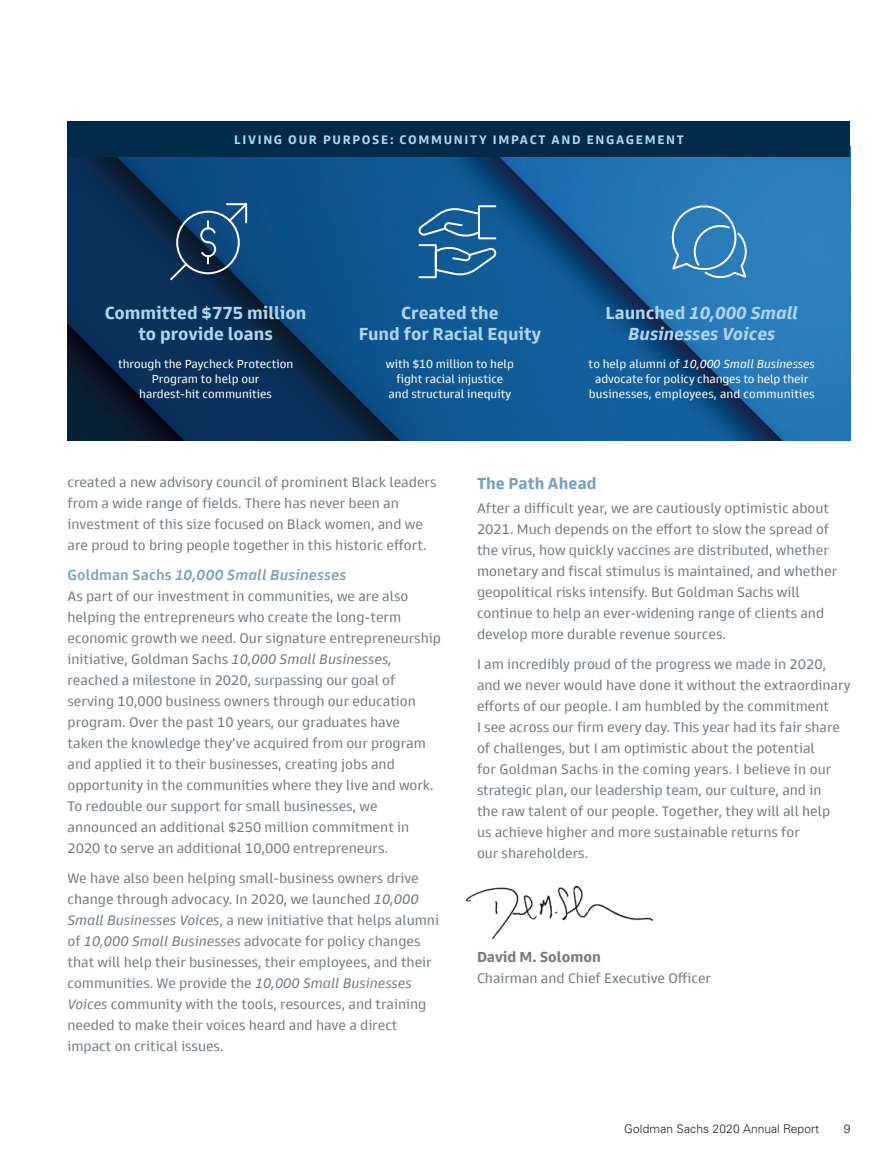
<style>
.page{position:relative;width:891px;height:1161px;background:#fff}
.page>*{position:absolute;margin:0;border:0;box-sizing:border-box;transform-origin:0 0}
.t1{font:700 18px/21px "Goldman Sans";color:#add5f1;text-align:center}
.t2{font:italic 700 18px/21px "Goldman Sans";color:#add5f1;text-align:center}
.sub1{font:700 16.5px "Goldman Sans";letter-spacing:.005em;color:#759fc3}
.sub2{font:italic 500 15px "Goldman Sans";letter-spacing:.01em;color:#759fc3}
.t3{font:700 15px "Goldman Sans";color:#737b83}
.body_no_indent_Goldm{font:14.25px/21px "Goldman Sans";color:#737b83}
.t4{font:700 12.75px "Goldman Sans";letter-spacing:.13em;color:#add5f1}
.t5{font:12px/15px "Goldman Sans";color:#fff;text-align:center}
.Footer__Right{font:300 12px "Univers LT Std";letter-spacing:.005em;color:#231f20}
.s1{font-style:normal}
.s2{font-style:italic}
</style>
<div class="page">
<img style="left:68px;top:158px;width:782px;height:283px">
<img style="left:466px;top:887px;width:186px;height:52px">
<div style="left:68px;top:122px;width:782px;height:36px;background:#032b49"></div>
<svg style="left:168px;top:199px;width:80px;height:83px;background:#244d74"></svg>
<svg style="left:668px;top:201px;width:81px;height:79px;background:#4289c0"></svg>
<svg style="left:417px;top:204px;width:81px;height:75px;background:#3271a4"></svg>
<p class="t4" style="left:234px;top:132px;width:451px">LIVING OUR PURPOSE: COMMUNITY IMPACT AND ENGAGEMENT</p>
<p class="t1" style="left:105px;top:302px;width:203px">Committed $775 million to provide loans</p>
<p class="t5" style="left:118px;top:356px;width:177px">through the Paycheck Protection<br>Program to help our<br>hardest-hit communities</p>
<p class="t1" style="left:359px;top:302px;width:184px">Created the<br>Fund for Racial Equity</p>
<p class="t5" style="left:386px;top:356px;width:130px">with $10 million to help fight racial injustice and structural inequity</p>
<p class="t2" style="left:605px;top:302px;width:194px"><span class="s1">Launched</span> 10,000 Small<br>Businesses Voices</p>
<p class="t5" style="left:589px;top:356px;width:228px">to help alumni of <span class="s2">10,000 Small Businesses </span>advocate for policy changes to help their businesses, employees, and communities</p>
<p class="body_no_indent_Goldm" style="left:68px;top:472px;width:371px">created a new advisory council of prominent Black leaders from a wide range of fields. There has never been an investment of this size focused on Black women, and we are proud to bring people together in this historic effort.</p>
<p class="sub2" style="left:68px;top:565px;width:280px"><span class="s1">Goldman Sachs</span> 10,000 Small Businesses</p>
<p class="body_no_indent_Goldm" style="left:68px;top:586px;width:375px">As part of our investment in communities, we are also helping the entrepreneurs who create the long-term economic growth we need. Our signature entrepreneurship initiative, Goldman Sachs <span class="s2">10,000 Small Businesses, </span>reached a milestone in 2020, surpassing our goal of serving 10,000 business owners through our education program. Over the past 10 years, our graduates have<br>taken the knowledge they’ve acquired from our program and applied it to their businesses, creating jobs and opportunity in the communities where they live and work.<br>To redouble our support for small businesses, we announced an additional $250 million commitment in 2020 to serve an additional 10,000 entrepreneurs.</p>
<p class="body_no_indent_Goldm" style="left:68px;top:868px;width:373px">We have also been helping small-business owners drive change through advocacy. In 2020, we launched <span class="s2">10,000<br>Small Businesses Voices</span>, a new initiative that helps alumni of <span class="s2">10,000 Small Businesses</span> advocate for policy changes that will help their businesses, their employees, and their communities. We provide the <span class="s2">10,000 Small Businesses Voices</span> community with the tools, resources, and training needed to make their voices heard and have a direct impact on critical issues.</p>
<p class="sub1" style="left:477px;top:473px;width:121px">The Path Ahead</p>
<p class="body_no_indent_Goldm" style="left:477px;top:497px;width:362px">After a difficult year, we are cautiously optimistic about 2021. Much depends on the effort to slow the spread of the virus, how quickly vaccines are distributed, whether monetary and fiscal stimulus is maintained, and whether geopolitical risks intensify. But Goldman Sachs will continue to help an ever-widening range of clients and develop more durable revenue sources.</p>
<p class="body_no_indent_Goldm" style="left:477px;top:653px;width:375px">I am incredibly proud of the progress we made in 2020, and we never would have done it without the extraordinary efforts of our people. I am humbled by the commitment<br>I see across our firm every day. This year had its fair share of challenges, but I am optimistic about the potential<br>for Goldman Sachs in the coming years. I believe in our strategic plan, our leadership team, our culture, and in<br>the raw talent of our people. Together, they will all help<br>us achieve higher and more sustainable returns for<br>our shareholders.</p>
<p class="t3" style="left:477px;top:947px;width:126px">David M. Solomon</p>
<p class="body_no_indent_Goldm" style="left:477px;top:968px;width:236px">Chairman and Chief Executive Officer</p>
<p class="Footer__Right" style="left:624px;top:1122px;width:196px">Goldman Sachs 2020 Annual Report</p>
<p class="Footer__Right" style="left:844px;top:1122px;width:8px">9</p>
</div>
